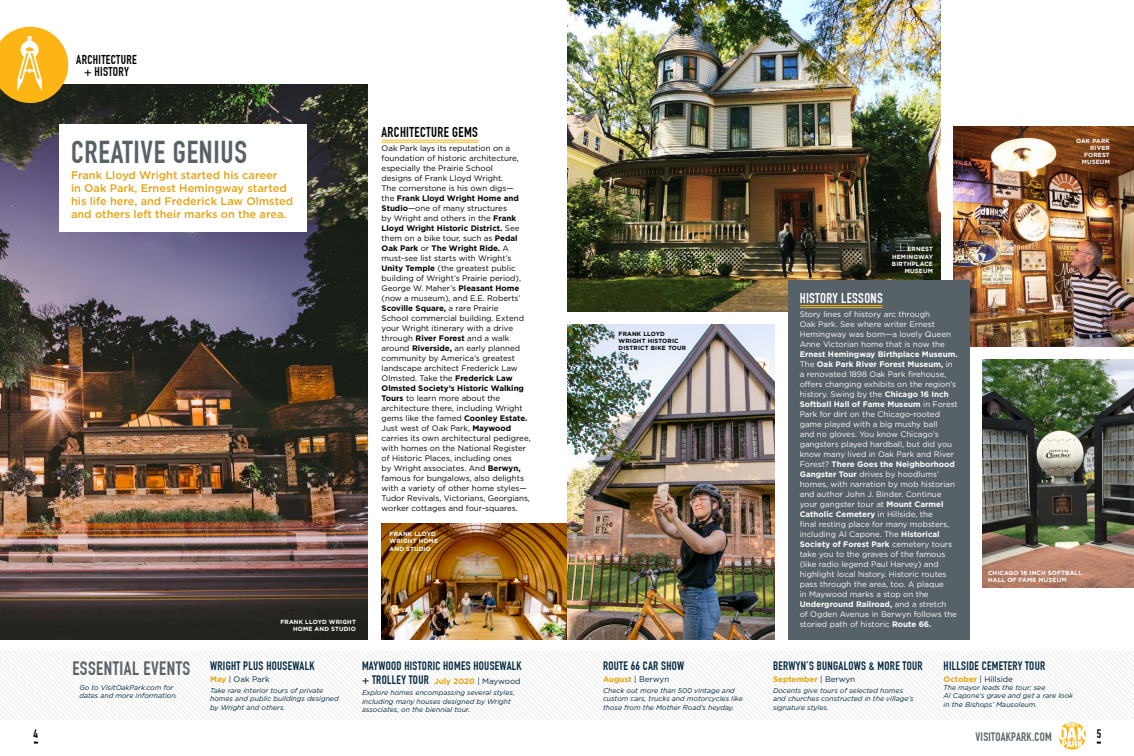
<style>
.page{position:relative;width:1134px;height:756px;background:#fff}
.page>*{position:absolute;margin:0;border:0;box-sizing:border-box;transform-origin:0 0}
.t1{font:700 31px "DIN Condensed";letter-spacing:.025em;color:#576168}
.t2{font:700 14px "DIN Condensed";letter-spacing:.025em;color:#000}
.t3{font:700 14px "DIN Condensed";letter-spacing:.025em;color:#fff}
.t4{font:700 12.6px/12.6px "DIN Condensed";letter-spacing:.025em;color:#000;text-align:center}
.t5{font:700 12px/14px "DIN Condensed";letter-spacing:.025em;color:#00263e}
.t6{font:700 12px "DIN Condensed";letter-spacing:.025em;color:#576168}
.t7{font:700 12px "DIN Condensed";color:#000}
.t8{font:500 11px/13px "Gotham";color:#e5a414}
.t9{font:8px/10px "Gotham";color:#000}
.t10{font:8px/10px "Gotham";color:#fff}
.t11{font:8px "Gotham";color:#00263e}
.t12{font:700 8px "Gotham";color:#e5a414}
.t13{font:italic 7px/8.4px "Gotham";color:#00263e}
.t14{font:700 6px/7.2px "Gotham";letter-spacing:.025em;color:#fff;text-align:right}
.t15{font:700 6px/7.2px "Gotham";letter-spacing:.025em;color:#000}
.s1{font-weight:700}
.s2{font-size:19px;color:#576168}
.s3{font-weight:700;color:#e5a414}
.s4{font-family:"Gotham";font-size:8px;color:#e5a414}
.s5{font-family:"Gotham";font-weight:400;font-size:8px}
.s6{font-weight:400;color:#00263e}
</style>
<div class="page">
<img style="left:954px;top:127px;width:180px;height:219px">
<img style="left:0;top:84px;width:367px;height:556px">
<img style="left:567px;top:0;width:374px;height:312px">
<img style="left:983px;top:360px;width:151px;height:228px">
<img style="left:567px;top:324px;width:208px;height:316px">
<div style="left:788px;top:281px;width:182px;height:359px;background:#576168"></div>
<img style="left:382px;top:523px;width:185px;height:117px">
<div style="left:60px;top:125px;width:247px;height:107px;background:#fff"></div>
<hr style="left:382px;top:140px;width:96px;height:1px;background:#fcb515">
<hr style="left:382px;top:142px;width:96px;height:1px;background:#fcb515">
<hr style="left:800px;top:305px;width:83px;height:1px;background:#fcb515">
<hr style="left:800px;top:307px;width:83px;height:1px;background:#fcb515">
<svg style="left:0;top:651px;width:1134px;height:99px"></svg>
<svg style="left:0;top:27px;width:68px;height:76px;background:#eab63f"></svg>
<h3 class="t4" style="left:76px;top:53px;width:62px">ARCHITECTURE + HISTORY</h3>
<h1 class="t1" style="left:71px;top:134px;width:178px">CREATIVE GENIUS</h1>
<h3 class="t8" style="left:71px;top:168px;width:224px">Frank Lloyd Wright started his career<br>in Oak Park, Ernest Hemingway started his life here, and Frederick Law Olmsted and others left their marks on the area.</h3>
<p class="t14" style="left:280px;top:618px;width:77px">FRANK LLOYD WRIGHT<br>HOME AND STUDIO</p>
<h2 class="t2" style="left:382px;top:123px;width:98px">ARCHITECTURE GEMS</h2>
<p class="t9" style="left:382px;top:143px;width:151px">Oak Park lays its reputation on a foundation of historic architecture, especially the Prairie School<br>designs of Frank Lloyd Wright.<br>The cornerstone is his own digs—<br>the <span class="s1">Frank Lloyd Wright Home and Studio</span>—one of many structures<br>by Wright and others in the <span class="s1">Frank Lloyd Wright Historic District.</span> See them on a bike tour, such as <span class="s1">Pedal Oak Park</span> or <span class="s1">The Wright Ride.</span> A must-see list starts with Wright’s <span class="s1">Unity Temple</span> (the greatest public building of Wright’s Prairie period), George W. Maher’s <span class="s1">Pleasant Home </span>(now a museum), and E.E. Roberts’ <span class="s1">Scoville Square,</span> a rare Prairie<br>School commercial building. Extend your Wright itinerary with a drive through <span class="s1">River Forest</span> and a walk around <span class="s1">Riverside,</span> an early planned community by America’s greatest landscape architect Frederick Law Olmsted. Take the <span class="s1">Frederick Law Olmsted Society’s Historic Walking Tours</span> to learn more about the architecture there, including Wright gems like the famed <span class="s1">Coonley Estate.<br></span>Just west of Oak Park, <span class="s1">Maywood </span>carries its own architectural pedigree, with homes on the National Register of Historic Places, including ones<br>by Wright associates. And <span class="s1">Berwyn, </span>famous for bungalows, also delights with a variety of other home styles— Tudor Revivals, Victorians, Georgians, worker cottages and four-squares.</p>
<p class="t14" style="left:1076px;top:137px;width:35px">OAK PARK<br>RIVER<br>FOREST<br>MUSEUM</p>
<p class="t14" style="left:892px;top:246px;width:43px">ERNEST<br>HEMINGWAY<br>BIRTHPLACE<br>MUSEUM</p>
<h2 class="t3" style="left:800px;top:290px;width:85px">HISTORY LESSONS</h2>
<p class="t10" style="left:800px;top:309px;width:153px">Story lines of history arc through<br>Oak Park. See where writer Ernest Hemingway was born—a lovely Queen Anne Victorian home that is now the</p>
<p class="t10" style="left:800px;top:349px;width:160px"><span class="s1">Ernest Hemingway Birthplace Museum.<br></span>The <span class="s1">Oak Park River Forest Museum,</span> in a renovated 1898 Oak Park firehouse, offers changing exhibits on the region’s history. Swing by the <span class="s1">Chicago 16 Inch Softball Hall of Fame Museum</span> in Forest Park for dirt on the Chicago-rooted game played with a big mushy ball<br>and no gloves. You know Chicago’s gangsters played hardball, but did you know many lived in Oak Park and River Forest? <span class="s1">There Goes the Neighborhood Gangster Tour</span> drives by hoodlums’ homes, with narration by mob historian and author John J. Binder. Continue your gangster tour at <span class="s1">Mount Carmel Catholic Cemetery</span> in Hillside, the<br>final resting place for many mobsters, including Al Capone. The <span class="s1">Historical Society of Forest Park</span> cemetery tours take you to the graves of the famous (like radio legend Paul Harvey) and highlight local history. Historic routes pass through the area, too. A plaque<br>in Maywood marks a stop on the <span class="s1">Underground Railroad,</span> and a stretch<br>of Ogden Avenue in Berwyn follows the storied path of historic <span class="s1">Route 66.</span></p>
<p class="t15" style="left:619px;top:330px;width:69px">FRANK LLOYD<br>WRIGHT HISTORIC<br>DISTRICT BIKE TOUR</p>
<p class="t14" style="left:390px;top:530px;width:50px;text-align:left">FRANK LLOYD<br>WRIGHT HOME<br>AND STUDIO</p>
<p class="t14" style="left:988px;top:569px;width:96px;text-align:left">CHICAGO 16 INCH SOFTBALL<br>HALL OF FAME MUSEUM</p>
<h3 class="t5" style="left:72px;top:659px;width:244px"><span class="s2">ESSENTIAL EVENTS</span> WRIGHT PLUS HOUSEWALK</h3>
<p class="t11" style="left:210px;top:674px;width:61px"><span class="s3">May</span> | Oak Park</p>
<p class="t13" style="left:210px;top:686px;width:130px">Take rare interior tours of private homes and public buildings designed by Wright and others.</p>
<p class="t13" style="left:79px;top:683px;width:99px">Go to VisitOakPark.com for dates and more information.</p>
<h3 class="t5" style="left:362px;top:659px;width:161px">MAYWOOD HISTORIC HOMES HOUSEWALK + TROLLEY TOUR <span class="s4">July 2020</span> <span class="s5">| Maywood</span></h3>
<p class="t13" style="left:362px;top:689px;width:154px">Explore homes encompassing several styles, including many houses designed by Wright associates, on the biennial tour.</p>
<h3 class="t5" style="left:603px;top:659px;width:83px">ROUTE 66 CAR SHOW</h3>
<p class="t11" style="left:603px;top:674px;width:68px"><span class="s3">August</span> | Berwyn</p>
<p class="t13" style="left:603px;top:686px;width:141px">Check out more than 500 vintage and custom cars, trucks and motorcycles like those from the Mother Road’s heyday.</p>
<h3 class="t5" style="left:773px;top:659px;width:151px">BERWYN’S BUNGALOWS &amp; MORE TOUR</h3>
<p class="t12" style="left:773px;top:673px;width:84px">September <span class="s6">| Berwyn</span></p>
<p class="t13" style="left:773px;top:686px;width:142px">Docents give tours of selected homes and churches constructed in the village’s signature styles.</p>
<h3 class="t5" style="left:944px;top:659px;width:103px">HILLSIDE CEMETERY TOUR</h3>
<p class="t11" style="left:944px;top:674px;width:71px"><span class="s3">October</span> | Hillside</p>
<p class="t13" style="left:944px;top:683px;width:131px">The mayor leads the tour; see<br>Al Capone’s grave and get a rare look in the Bishops’ Mausoleum.</p>
<h3 class="t7" style="left:34px;top:727px;width:6px">4</h3>
<h3 class="t7" style="left:1097px;top:727px;width:6px">5</h3>
<h3 class="t6" style="left:975px;top:729px;width:78px">VISITOAKPARK.COM</h3>
</div>
